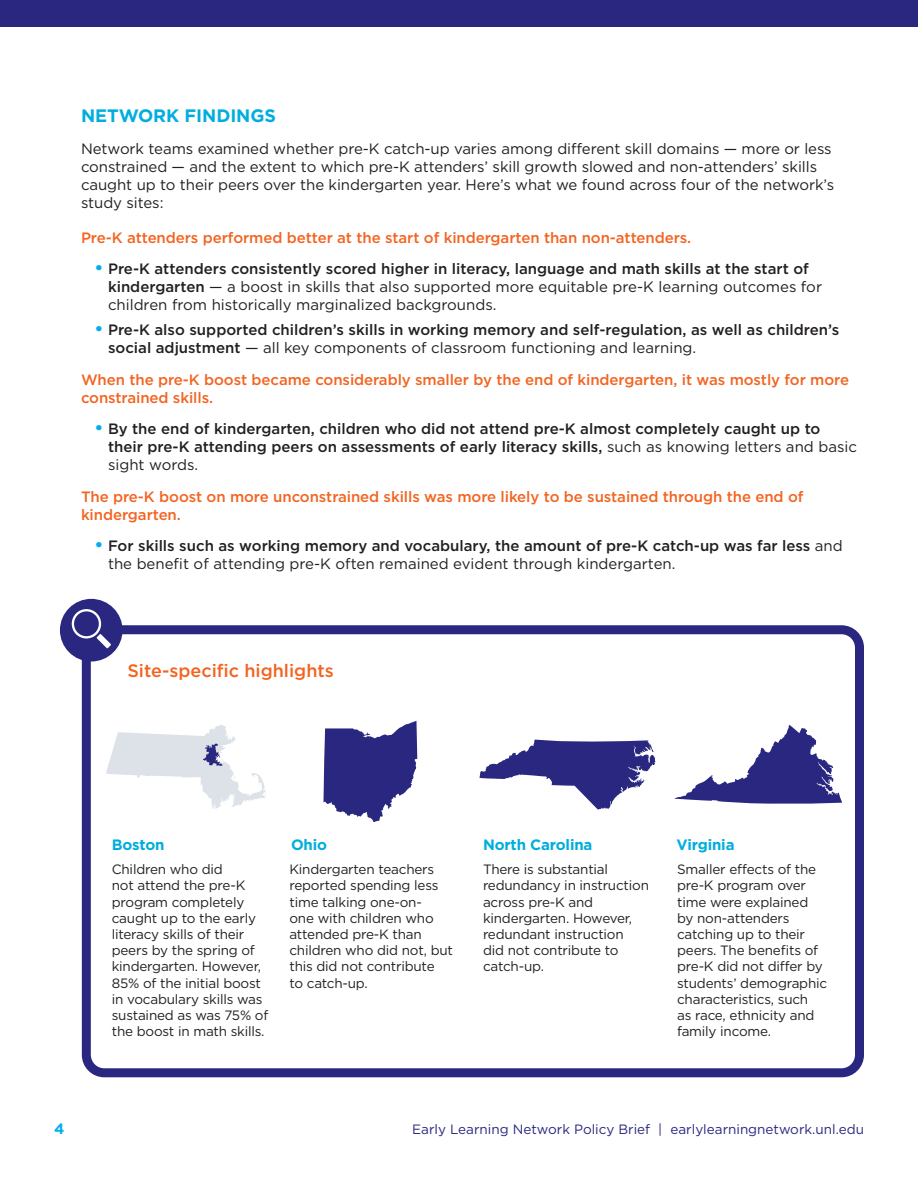
<style>
.page{position:relative;width:918px;height:1188px;background:#fff}
.page>*{position:absolute;margin:0;border:0;box-sizing:border-box;transform-origin:0 0}
.t1{font:500 18px "Gotham";color:#f36421}
.t2{font:700 18px "Gotham";letter-spacing:-.005em;color:#00aedd}
.t3{font:15px/18px "Gotham";letter-spacing:-.005em;color:#231f20}
.t4{font:500 15px/18px "Gotham";color:#231f20}
.t5{font:500 15px/18px "Gotham";letter-spacing:-.005em;color:#f36421}
.t6{font:700 15px "Gotham";letter-spacing:-.01em;color:#00aedd}
.t7{font:700 15px "Gotham";color:#00aeef}
.t8{font:13.5px/16.2px "Gotham";letter-spacing:-.015em;color:#231f20}
.t9{font:13.5px "Gotham";color:#292780}
.s1{font-weight:700;font-size:18px;color:#00aeef}
.s2{font-weight:500}
.s3{font-weight:400}
</style>
<div class="page">
<div style="left:0;top:0;width:918px;height:27px;background:#292780"></div>
<div style="left:82px;top:625px;width:782px;height:452px;border:9px solid #292780;border-radius:18px"></div>
<div style="left:60px;top:599px;width:63px;height:63px;background:#292780;border-radius:50%"></div>
<svg style="left:72px;top:609px;width:39px;height:39px"></svg>
<svg style="left:479px;top:740px;width:176px;height:70px"></svg>
<svg style="left:323px;top:721px;width:94px;height:101px"></svg>
<svg style="left:106px;top:725px;width:160px;height:84px"></svg>
<svg style="left:674px;top:725px;width:168px;height:79px"></svg>
<h1 class="t2" style="left:81px;top:104px;width:196px">NETWORK FINDINGS</h1>
<p class="t3" style="left:81px;top:139px;width:755px">Network teams examined whether pre-K catch-up varies among different skill domains — more or less constrained — and the extent to which pre-K attenders’ skill growth slowed and non-attenders’ skills caught up to their peers over the kindergarten year. Here’s what we found across four of the network’s study sites:</p>
<p class="t5" style="left:81px;top:228px;width:612px">Pre-K attenders performed better at the start of kindergarten than non-attenders.</p>
<p class="t3" style="left:108px;top:260px;width:716px;text-indent:-14px"><span class="s1">•</span> <span class="s2">Pre-K attenders consistently scored higher in literacy, language and math skills at the start of kindergarten</span> — a boost in skills that also supported more equitable pre-K learning outcomes for children from historically marginalized backgrounds.</p>
<p class="t4" style="left:108px;top:321px;width:733px;text-indent:-14px"><span class="s1">•</span> Pre-K also supported children’s skills in working memory and self-regulation, as well as children’s social adjustment <span class="s3">— all key components of classroom functioning and learning.</span></p>
<p class="t5" style="left:81px;top:370px;width:770px">When the pre-K boost became considerably smaller by the end of kindergarten, it was mostly for more constrained skills.</p>
<p class="t4" style="left:108px;top:420px;width:750px;text-indent:-14px"><span class="s1">•</span> By the end of kindergarten, children who did not attend pre-K almost completely caught up to their pre-K attending peers on assessments of early literacy skills, <span class="s3">such as knowing letters and basic sight words.</span></p>
<p class="t5" style="left:81px;top:487px;width:724px">The pre-K boost on more unconstrained skills was more likely to be sustained through the end of kindergarten.</p>
<p class="t4" style="left:108px;top:537px;width:736px;text-indent:-14px"><span class="s1">•</span> For skills such as working memory and vocabulary, the amount of pre-K catch-up was far less <span class="s3">and the benefit of attending pre-K often remained evident through kindergarten.</span></p>
<h1 class="t1" style="left:127px;top:659px;width:208px">Site-specific highlights</h1>
<p class="t6" style="left:112px;top:835px;width:54px">Boston</p>
<p class="t8" style="left:112px;top:861px;width:158px">Children who did<br>not attend the pre-K program completely caught up to the early literacy skills of their peers by the spring of kindergarten. However,<br>85% of the initial boost in vocabulary skills was sustained as was 75% of the boost in math skills.</p>
<p class="t6" style="left:291px;top:835px;width:38px">Ohio</p>
<p class="t6" style="left:483px;top:835px;width:111px">North Carolina</p>
<p class="t6" style="left:677px;top:835px;width:59px">Virginia</p>
<p class="t8" style="left:289px;top:861px;width:165px">Kindergarten teachers reported spending less time talking one-on-<br>one with children who attended pre-K than children who did not, but this did not contribute<br>to catch-up.</p>
<p class="t8" style="left:483px;top:861px;width:168px">There is substantial redundancy in instruction across pre-K and kindergarten. However, redundant instruction<br>did not contribute to catch-up.</p>
<p class="t8" style="left:677px;top:861px;width:152px">Smaller effects of the pre-K program over time were explained by non-attenders catching up to their peers. The benefits of pre-K did not differ by students’ demographic characteristics, such<br>as race, ethnicity and family income.</p>
<p class="t7" style="left:54px;top:1119px;width:12px">4</p>
<p class="t9" style="left:412px;top:1121px;width:453px">Early Learning Network Policy Brief | earlylearningnetwork.unl.edu</p>
</div>
